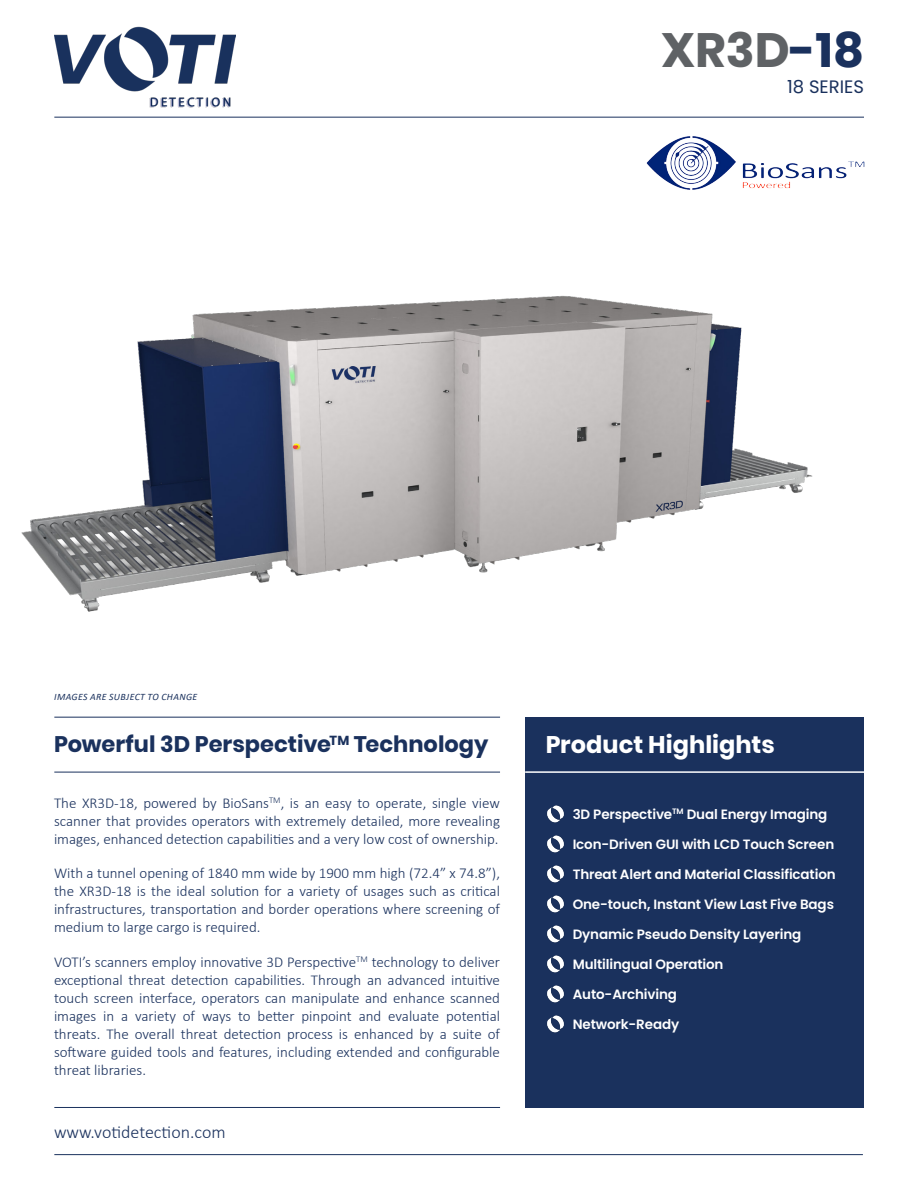
<style>
.page{position:relative;width:918px;height:1188px;background:#fff}
.page>*{position:absolute;margin:0;border:0;box-sizing:border-box;transform-origin:0 0}
.Product_name{font:700 48px "Poppins";color:#5f6265}
.Description_Title{font:700 24px "Poppins";color:#fff}
.Description_Title-2{font:700 22.5px "Poppins";color:#1a315d}
.website{font:300 18px "Calibri";color:#1a315d}
.Product_sub-name{font:18px "Poppins";color:#1a315d}
.Description{font:300 15px/18px "Calibri";color:#1a315d;text-align:justify}
.Product_Highlists_Bu{font:600 13.5px "Poppins";letter-spacing:-.01em;color:#fff}
.Image_caption{font:italic 9.75px "Calibri";letter-spacing:.04em;color:#1a315d}
.s1{color:#1a315d}
</style>
<div class="page">
<hr style="left:54px;top:1154px;width:809px;height:1px;background:#1a315d">
<hr style="left:54px;top:772px;width:446px;height:1px;background:#1a315d">
<hr style="left:54px;top:1107px;width:446px;height:1px;background:#1a315d">
<div style="left:525px;top:717px;width:339px;height:391px;background:#1a315d"></div>
<img style="left:21px;top:26px;width:844px;height:692px">
<img style="left:547px;top:805px;width:17px;height:18px">
<img style="left:547px;top:835px;width:17px;height:18px">
<img style="left:547px;top:865px;width:17px;height:18px">
<img style="left:547px;top:895px;width:17px;height:18px">
<img style="left:547px;top:925px;width:17px;height:18px">
<img style="left:547px;top:955px;width:17px;height:18px">
<img style="left:547px;top:985px;width:17px;height:18px">
<img style="left:547px;top:1015px;width:17px;height:18px">
<hr style="left:525px;top:771px;width:339px;height:2px;background:#fff">
<p class="Product_name" style="left:662px;top:23px;width:204px">XR3D<span class="s1">-18</span></p>
<p class="Product_sub-name" style="left:787px;top:76px;width:78px">18 SERIES</p>
<p class="Image_caption" style="left:54px;top:690px;width:145px">IMAGES ARE SUBJECT TO CHANGE</p>
<p class="Description_Title-2" style="left:54px;top:731px;width:436px">Powerful 3D Perspective<sup>TM</sup> Technology</p>
<p class="Description_Title" style="left:546px;top:731px;width:231px">Product Highlights</p>
<p class="Description" style="left:54px;top:794px;width:448px">The XR3D-18, powered by BioSans<sup>TM</sup>, is an easy to operate, single view scanner that provides operators with extremely detailed, more revealing images, enhanced detection capabilities and a very low cost of ownership.</p>
<p class="Description" style="left:54px;top:864px;width:448px">With a tunnel opening of 1840 mm wide by 1900 mm high (72.4” x 74.8”), the XR3D-18 is the ideal solution for a variety of usages such as critical infrastructures, transportation and border operations where screening of medium to large cargo is required.</p>
<p class="Description" style="left:54px;top:953px;width:448px">VOTI’s scanners employ innovative 3D Perspective<sup>TM</sup> technology to deliver exceptional threat detection capabilities. Through an advanced intuitive touch screen interface, operators can manipulate and enhance scanned images in a variety of ways to better pinpoint and evaluate potential threats. The overall threat detection process is enhanced by a suite of software guided tools and features, including extended and configurable threat libraries.</p>
<p class="Product_Highlists_Bu" style="left:573px;top:806px;width:256px">3D Perspective<sup>TM</sup> Dual Energy Imaging</p>
<p class="Product_Highlists_Bu" style="left:573px;top:836px;width:263px">Icon-Driven GUI with LCD Touch Screen</p>
<p class="Product_Highlists_Bu" style="left:573px;top:866px;width:265px">Threat Alert and Material Classification</p>
<p class="Product_Highlists_Bu" style="left:573px;top:896px;width:263px">One-touch, Instant View Last Five Bags</p>
<p class="Product_Highlists_Bu" style="left:573px;top:926px;width:230px">Dynamic Pseudo Density Layering</p>
<p class="Product_Highlists_Bu" style="left:573px;top:956px;width:152px">Multilingual Operation</p>
<p class="Product_Highlists_Bu" style="left:573px;top:986px;width:106px">Auto-Archiving</p>
<p class="Product_Highlists_Bu" style="left:573px;top:1016px;width:108px">Network-Ready</p>
<p class="website" style="left:54px;top:1121px;width:173px">www.votidetection.com</p>
</div>
